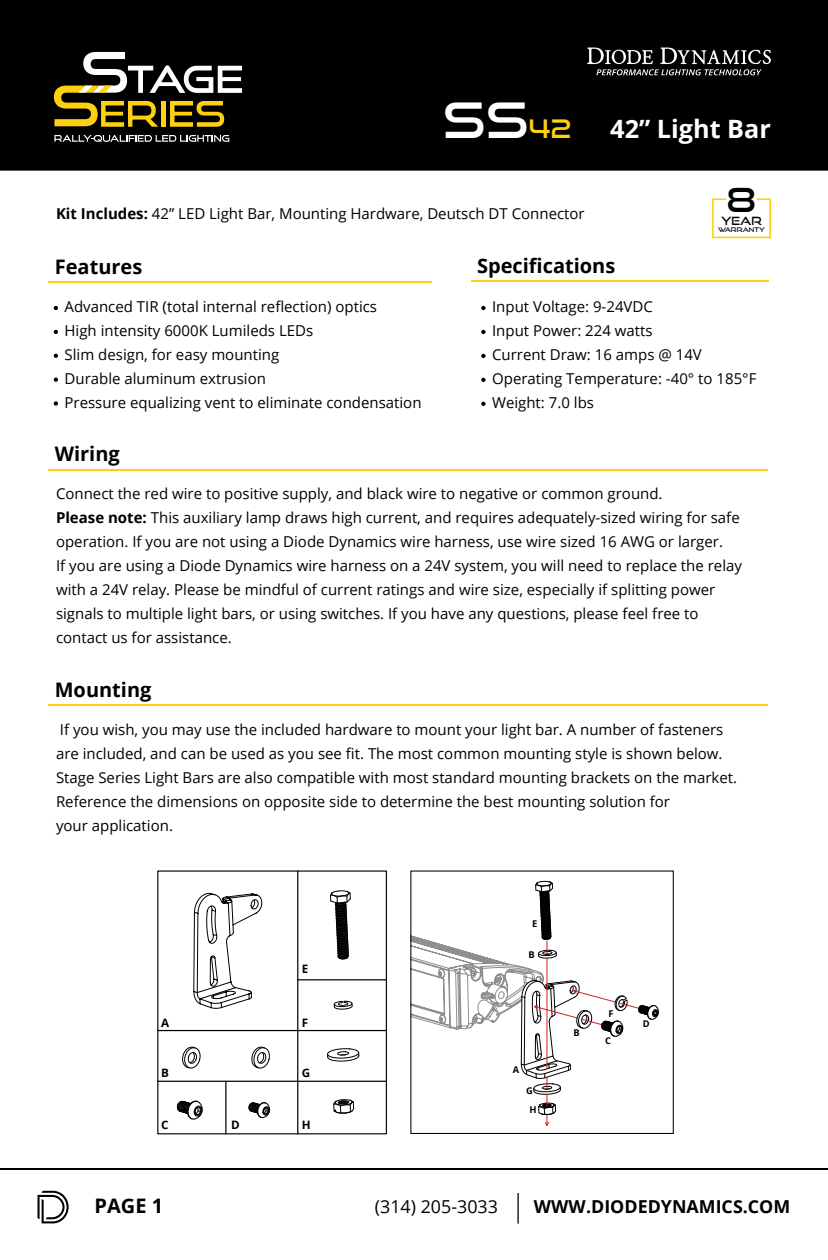
<style>
.page{position:relative;width:828px;height:1260px;background:#fff}
.page>*{position:absolute;margin:0;border:0;box-sizing:border-box;transform-origin:0 0}
.t1{font:48.8px "Good Times Rg";color:#fff}
.t2{font:33.2px "Good Times Rg";color:#000101}
.t3{font:700 25.2px "Open Sans";color:#fff}
.t4{font:700 20px "Open Sans";color:#000}
.t5{font:700 17.8px "Open Sans";color:#000}
.t6{font:17.8px "Open Sans";color:#000}
.t7{font:15px/24px "Open Sans";color:#000}
.t8{font:700 11.6px "Open Sans";color:#000}
.t9{font:11.4px "Good Times Rg";color:#000101}
.t10{font:700 9.4px/18.8px "Open Sans";color:#000;text-align:center}
.t11{font:6.4px "Good Times Rg";color:#000101}
.s1{font-size:25.6px;color:#fed110}
.s2{font-weight:700}
</style>
<div class="page">
<hr style="left:0;top:1168px;width:828px;height:2px;background:#000">
<hr style="left:517px;top:1193px;width:2px;height:31px;background:#000">
<svg style="left:38px;top:1191px;width:31px;height:32px"></svg>
<div style="left:0;top:0;width:828px;height:171px;background:#000"></div>
<svg style="left:54px;top:135px;width:175px;height:7px"></svg>
<svg style="left:54px;top:52px;width:188px;height:75px;background:#544c2a"></svg>
<svg style="left:587px;top:48px;width:184px;height:27px;background:#3d3d3d"></svg>
<hr style="left:49px;top:281px;width:383px;height:2px;background:#fed110">
<svg style="left:54px;top:306px;width:4px;height:4px"></svg>
<svg style="left:54px;top:330px;width:4px;height:4px"></svg>
<svg style="left:54px;top:354px;width:4px;height:4px"></svg>
<svg style="left:712px;top:198px;width:59px;height:41px"></svg>
<svg style="left:481px;top:306px;width:5px;height:4px"></svg>
<svg style="left:481px;top:330px;width:5px;height:4px"></svg>
<hr style="left:471px;top:280px;width:297px;height:2px;background:#fed110">
<svg style="left:54px;top:377px;width:4px;height:5px"></svg>
<svg style="left:54px;top:401px;width:4px;height:5px"></svg>
<svg style="left:481px;top:354px;width:5px;height:4px"></svg>
<svg style="left:481px;top:378px;width:5px;height:4px"></svg>
<svg style="left:481px;top:402px;width:5px;height:4px"></svg>
<hr style="left:49px;top:704px;width:719px;height:2px;background:#fed110">
<div style="left:410px;top:871px;width:264px;height:263px;border:1px solid #000"></div>
<svg style="left:193px;top:893px;width:69px;height:116px"></svg>
<svg style="left:330px;top:891px;width:21px;height:68px"></svg>
<svg style="left:182px;top:1047px;width:19px;height:22px"></svg>
<svg style="left:249px;top:1102px;width:21px;height:16px"></svg>
<svg style="left:251px;top:1047px;width:19px;height:22px"></svg>
<svg style="left:177px;top:1101px;width:26px;height:18px"></svg>
<svg style="left:333px;top:1099px;width:21px;height:15px"></svg>
<svg style="left:327px;top:1048px;width:32px;height:14px"></svg>
<hr style="left:297px;top:871px;width:1px;height:263px;background:#010101">
<hr style="left:225px;top:1081px;width:1px;height:53px;background:#010101">
<hr style="left:158px;top:1030px;width:228px;height:1px;background:#010101">
<hr style="left:298px;top:979px;width:88px;height:1px;background:#010101">
<hr style="left:158px;top:1081px;width:228px;height:1px;background:#010101">
<svg style="left:334px;top:1000px;width:19px;height:10px"></svg>
<svg style="left:411px;top:881px;width:248px;height:246px"></svg>
<hr style="left:49px;top:469px;width:719px;height:2px;background:#fed110">
<h1 class="t1" style="left:443px;top:90px;width:130px">SS<span class="s1">42</span></h1>
<p class="t7" style="left:56px;top:201px;width:530px"><span class="s2">Kit Includes:</span> 42” LED Light Bar, Mounting Hardware, Deutsch DT Connector</p>
<h3 class="t3" style="left:610px;top:111px;width:162px">42” Light Bar</h3>
<h2 class="t2" style="left:727px;top:180px;width:31px">8</h2>
<p class="t11" style="left:718px;top:226px;width:48px">WARRANTY</p>
<p class="t9" style="left:721px;top:213px;width:42px">YEAR</p>
<h3 class="t4" style="left:55px;top:252px;width:89px">Features</h3>
<p class="t7" style="left:65px;top:294px;width:359px">Advanced TIR (total internal reflection) optics<br>High intensity 6000K Lumileds LEDs<br>Slim design, for easy mounting<br>Durable aluminum extrusion<br>Pressure equalizing vent to eliminate condensation</p>
<h3 class="t4" style="left:477px;top:251px;width:140px">Specifications</h3>
<p class="t7" style="left:492px;top:294px;width:266px">Input Voltage: 9-24VDC<br>Input Power: 224 watts<br>Current Draw: 16 amps @ 14V<br>Operating Temperature: -40° to 185°F<br>Weight: 7.0 lbs</p>
<h3 class="t4" style="left:55px;top:440px;width:67px">Wiring</h3>
<p class="t7" style="left:56px;top:482px;width:688px">Connect the red wire to positive supply, and black wire to negative or common ground.<br><span class="s2">Please note:</span> This auxiliary lamp draws high current, and requires adequately-sized wiring for safe operation. If you are not using a Diode Dynamics wire harness, use wire sized 16 AWG or larger.<br>If you are using a Diode Dynamics wire harness on a 24V system, you will need to replace the relay with a 24V relay. Please be mindful of current ratings and wire size, especially if splitting power signals to multiple light bars, or using switches. If you have any questions, please feel free to contact us for assistance.</p>
<h3 class="t4" style="left:55px;top:675px;width:98px">Mounting</h3>
<p class="t7" style="left:56px;top:717px;width:683px">If you wish, you may use the included hardware to mount your light bar. A number of fasteners are included, and can be used as you see fit. The most common mounting style is shown below.<br>Stage Series Light Bars are also compatible with most standard mounting brackets on the market.<br>Reference the dimensions on opposite side to determine the best mounting solution for<br>your application.</p>
<p class="t10" style="left:532px;top:914px;width:7px">E</p>
<p class="t10" style="left:529px;top:945px;width:8px">B</p>
<p class="t8" style="left:302px;top:960px;width:8px">E</p>
<p class="t8" style="left:161px;top:1014px;width:10px">A</p>
<p class="t8" style="left:302px;top:1014px;width:8px">F</p>
<p class="t10" style="left:574px;top:1023px;width:8px">B</p>
<p class="t10" style="left:609px;top:1004px;width:7px">F</p>
<p class="t10" style="left:605px;top:1031px;width:7px">C</p>
<p class="t10" style="left:643px;top:1014px;width:8px">D</p>
<p class="t8" style="left:161px;top:1064px;width:9px">B</p>
<p class="t8" style="left:302px;top:1064px;width:10px">G</p>
<p class="t10" style="left:513px;top:1060px;width:8px">A</p>
<p class="t10" style="left:526px;top:1081px;width:12px">G<br>H</p>
<p class="t8" style="left:161px;top:1117px;width:9px">C</p>
<p class="t8" style="left:231px;top:1117px;width:10px">D</p>
<p class="t8" style="left:302px;top:1117px;width:10px">H</p>
<h3 class="t4" style="left:95px;top:1191px;width:70px">PAGE 1</h3>
<p class="t6" style="left:375px;top:1194px;width:125px">(314) 205-3033</p>
<p class="t5" style="left:534px;top:1194px;width:258px">WWW.DIODEDYNAMICS.COM</p>
</div>
